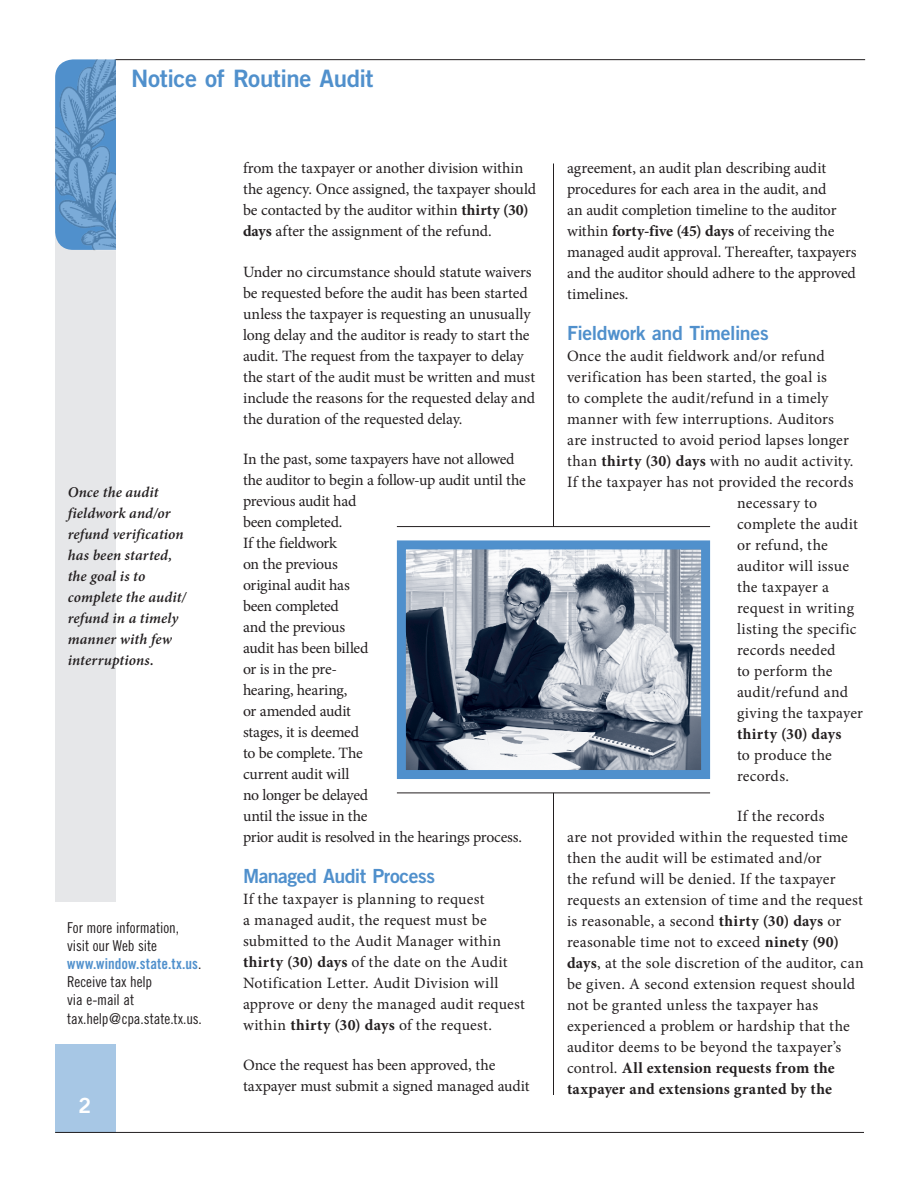
<style>
.page{position:relative;width:918px;height:1188px;background:#fff}
.page>*{position:absolute;margin:0;border:0;box-sizing:border-box;transform-origin:0 0}
.t1{font:24px "Trade Gothic LT Std Bd 2";letter-spacing:-.02em;color:#5090cc}
.t2{font:21px "Trade Gothic LT Std Bd 2";color:#fff}
.Subhead_2{font:19.5px "Trade Gothic LT Std Bd 2";letter-spacing:-.02em;color:#5090cc}
.Body{font:15.75px/21px "Minion Pro";color:#231f20}
.Body-2{font:15.75px/21px "Minion Pro";letter-spacing:-.02em;color:#231f20}
.Body-3{font:15.75px "Minion Pro";letter-spacing:.02em;color:#231f20}
.Body-4{font:700 15.75px "Minion Pro";letter-spacing:.02em;color:#231f20}
.t3{font:italic 600 15px/21px "Minion Pro";letter-spacing:.005em;color:#231f20}
.t4{font:15px/18.1px "Trade Gothic Cond Eighteen";letter-spacing:-.005em;color:#231f20}
.t5{font:15px "Trade Gothic Bold Cond Twenty";letter-spacing:.01em;color:#5090cc}
.s1{font-family:"Trade Gothic Cond Eighteen";color:#231f20}
.s2{font-weight:700}
</style>
<div class="page">
<div style="left:55px;top:115px;width:61px;height:787px;background:#e6e7e9"></div>
<hr style="left:116px;top:59px;width:749px;height:1px;background:#231f20">
<div style="left:55px;top:1044px;width:61px;height:89px;background:#a7c7e5"></div>
<hr style="left:55px;top:1132px;width:809px;height:1px;background:#231f20">
<img style="left:55px;top:59px;width:61px;height:192px">
<img style="left:407px;top:550px;width:293px;height:219px">
<div style="left:397px;top:540px;width:313px;height:239px;border:9px solid #5090cc"></div>
<hr style="left:397px;top:526px;width:313px;height:1px;background:#231f20">
<hr style="left:553px;top:164px;width:1px;height:363px;background:#231f20">
<hr style="left:397px;top:793px;width:313px;height:1px;background:#231f20">
<hr style="left:553px;top:793px;width:1px;height:302px;background:#231f20">
<h1 class="t1" style="left:131px;top:63px;width:244px">Notice of Routine Audit</h1>
<p class="t3" style="left:68px;top:481px;width:120px">Once the audit fieldwork and/or refund verification has been started, the goal is to complete the audit/ refund in a timely manner with few interruptions.</p>
<p class="t4" style="left:67px;top:919px;width:114px">For more information, visit our Web site</p>
<p class="t5" style="left:67px;top:955px;width:136px">www.window.state.tx.us<span class="s1">.</span></p>
<p class="t4" style="left:67px;top:973px;width:136px">Receive tax help<br>via e-mail at tax.help@cpa.state.tx.us.</p>
<h2 class="t2" style="left:78px;top:1093px;width:14px">2</h2>
<p class="Body" style="left:243px;top:158px;width:295px">from the taxpayer or another division within the agency. Once assigned, the taxpayer should be contacted by the auditor within <span class="s2">thirty (30) days</span> after the assignment of the refund.</p>
<p class="Body" style="left:243px;top:261px;width:294px">Under no circumstance should statute waivers be requested before the audit has been started unless the taxpayer is requesting an unusually long delay and the auditor is ready to start the audit. The request from the taxpayer to delay the start of the audit must be written and must include the reasons for the requested delay and the duration of the requested delay.</p>
<p class="Body-2" style="left:243px;top:449px;width:284px">In the past, some taxpayers have not allowed the auditor to begin a follow-up audit until the previous audit had<br>been completed.<br>If the fieldwork<br>on the previous<br>original audit has<br>been completed<br>and the previous<br>audit has been billed<br>or is in the pre-<br>hearing, hearing,<br>or amended audit<br>stages, it is deemed<br>to be complete. The<br>current audit will<br>no longer be delayed<br>until the issue in the<br>prior audit is resolved in the hearings process.</p>
<p class="Subhead_2" style="left:243px;top:864px;width:194px">Managed Audit Process</p>
<p class="Body" style="left:243px;top:888px;width:283px">If the taxpayer is planning to request<br>a managed audit, the request must be submitted to the Audit Manager within <span class="s2">thirty (30) days</span> of the date on the Audit Notification Letter. Audit Division will approve or deny the managed audit request within <span class="s2">thirty (30) days</span> of the request.</p>
<p class="Body" style="left:243px;top:1055px;width:288px">Once the request has been approved, the taxpayer must submit a signed managed audit</p>
<p class="Body" style="left:567px;top:158px;width:291px">agreement, an audit plan describing audit procedures for each area in the audit, and<br>an audit completion timeline to the auditor within <span class="s2">forty-five (45) days</span> of receiving the managed audit approval. Thereafter, taxpayers and the auditor should adhere to the approved timelines.</p>
<p class="Subhead_2" style="left:567px;top:321px;width:203px">Fieldwork and Timelines</p>
<p class="Body" style="left:567px;top:345px;width:259px">Once the audit fieldwork and/or refund</p>
<p class="Body" style="left:567px;top:366px;width:261px">verification has been started, the goal is</p>
<p class="Body" style="left:567px;top:387px;width:263px">to complete the audit/refund in a timely</p>
<p class="Body" style="left:567px;top:408px;width:269px">manner with few interruptions. Auditors</p>
<p class="Body" style="left:567px;top:429px;width:283px">are instructed to avoid period lapses longer</p>
<p class="Body-3" style="left:567px;top:450px;width:288px">than <span class="s2">thirty (30) days</span> with no audit activity.</p>
<p class="Body" style="left:567px;top:471px;width:288px">If the taxpayer has not provided the records</p>
<p class="Body-3" style="left:737px;top:492px;width:82px">necessary to</p>
<p class="Body" style="left:737px;top:513px;width:122px">complete the audit</p>
<p class="Body" style="left:737px;top:534px;width:92px">or refund, the</p>
<p class="Body" style="left:737px;top:555px;width:113px">auditor will issue</p>
<p class="Body" style="left:737px;top:576px;width:93px">the taxpayer a</p>
<p class="Body" style="left:737px;top:597px;width:118px">request in writing</p>
<p class="Body" style="left:737px;top:618px;width:121px">listing the specific</p>
<p class="Body" style="left:737px;top:639px;width:100px">records needed</p>
<p class="Body" style="left:737px;top:660px;width:97px">to perform the</p>
<p class="Body" style="left:737px;top:681px;width:113px">audit/refund and</p>
<p class="Body" style="left:737px;top:702px;width:127px">giving the taxpayer</p>
<p class="Body-4" style="left:737px;top:723px;width:106px">thirty (30) days</p>
<p class="Body" style="left:737px;top:744px;width:96px">to produce the</p>
<p class="Body" style="left:737px;top:765px;width:53px">records.</p>
<p class="Body" style="left:567px;top:806px;width:298px;text-indent:170px">If the records<br>are not provided within the requested time then the audit will be estimated and/or<br>the refund will be denied. If the taxpayer requests an extension of time and the request is reasonable, a second <span class="s2">thirty (30) days</span> or reasonable time not to exceed <span class="s2">ninety (90) days</span>, at the sole discretion of the auditor, can be given. A second extension request should not be granted unless the taxpayer has experienced a problem or hardship that the auditor deems to be beyond the taxpayer’s control. <span class="s2">All extension requests from the taxpayer and extensions granted by the</span></p>
</div>
